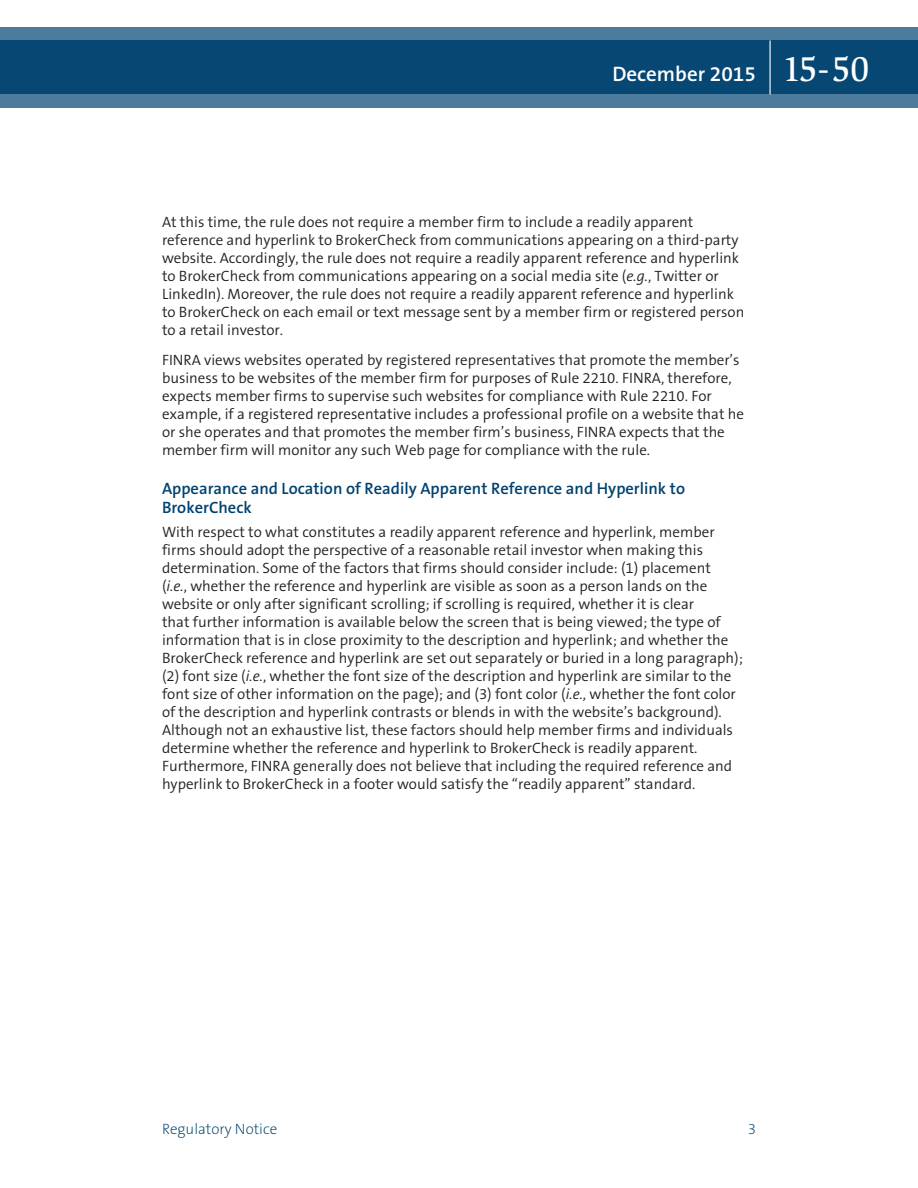
<style>
.page{position:relative;width:918px;height:1188px;background:#fff}
.page>*{position:absolute;margin:0;border:0;box-sizing:border-box;transform-origin:0 0}
.t1{font:600 21px "The Sans B6";color:#fff}
.t2{font:600 16.5px/19.8px "The Sans B6";color:#004270}
.t3{font:300 15px/18px "The Sans B4";color:#231f20}
.t4{font:200 15px "The Sans B2";color:#004270}
.s1{font-family:"Slimbach LT";font-weight:500;font-size:36px}
.s2{font-style:italic}
</style>
<div class="page">
<svg style="left:0;top:27px;width:918px;height:81px;background:#1e5881"></svg>
<hr style="left:770px;top:40px;width:1px;height:54px;background:#fff">
<h1 class="t1" style="left:612px;top:62px;width:259px">December 2015 <span class="s1">15-50</span></h1>
<p class="t3" style="left:162px;top:213px;width:584px">At this time, the rule does not require a member firm to include a readily apparent reference and hyperlink to BrokerCheck from communications appearing on a third-party website. Accordingly, the rule does not require a readily apparent reference and hyperlink to BrokerCheck from communications appearing on a social media site (<span class="s2">e.g.</span>, Twitter or LinkedIn). Moreover, the rule does not require a readily apparent reference and hyperlink to BrokerCheck on each email or text message sent by a member firm or registered person to a retail investor.</p>
<p class="t3" style="left:162px;top:351px;width:584px">FINRA views websites operated by registered representatives that promote the member’s business to be websites of the member firm for purposes of Rule 2210. FINRA, therefore, expects member firms to supervise such websites for compliance with Rule 2210. For example, if a registered representative includes a professional profile on a website that he or she operates and that promotes the member firm’s business, FINRA expects that the member firm will monitor any such Web page for compliance with the rule.</p>
<p class="t2" style="left:162px;top:479px;width:525px">Appearance and Location of Readily Apparent Reference and Hyperlink to<br>BrokerCheck</p>
<p class="t3" style="left:162px;top:524px;width:582px">With respect to what constitutes a readily apparent reference and hyperlink, member firms should adopt the perspective of a reasonable retail investor when making this determination. Some of the factors that firms should consider include: (1) placement<br>(<span class="s2">i.e.</span>, whether the reference and hyperlink are visible as soon as a person lands on the website or only after significant scrolling; if scrolling is required, whether it is clear<br>that further information is available below the screen that is being viewed; the type of information that is in close proximity to the description and hyperlink; and whether the BrokerCheck reference and hyperlink are set out separately or buried in a long paragraph); (2) font size (<span class="s2">i.e.</span>, whether the font size of the description and hyperlink are similar to the font size of other information on the page); and (3) font color (<span class="s2">i.e.</span>, whether the font color of the description and hyperlink contrasts or blends in with the website’s background).<br>Although not an exhaustive list, these factors should help member firms and individuals determine whether the reference and hyperlink to BrokerCheck is readily apparent.<br>Furthermore, FINRA generally does not believe that including the required reference and hyperlink to BrokerCheck in a footer would satisfy the “readily apparent” standard.</p>
<p class="t4" style="left:162px;top:1121px;width:117px">Regulatory Notice</p>
<p class="t4" style="left:748px;top:1121px;width:10px">3</p>
</div>
